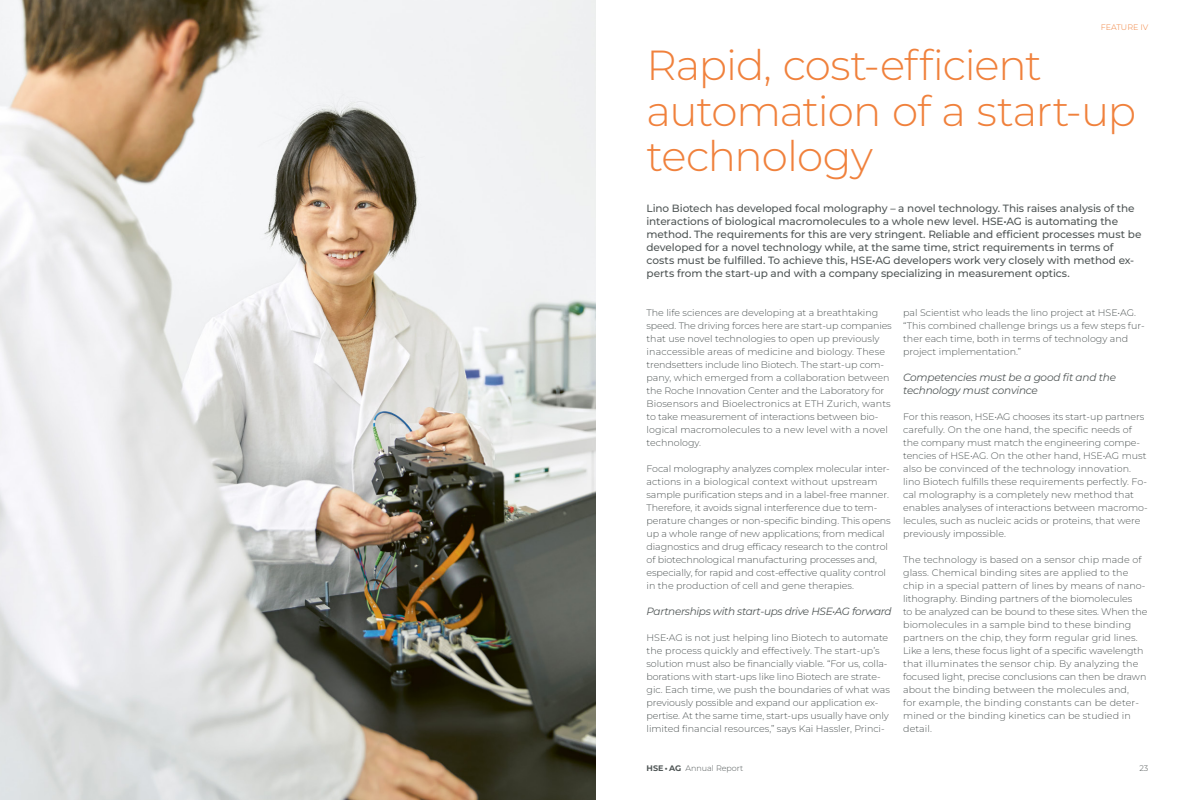
<style>
.page{position:relative;width:1191px;height:800px;background:#fff}
.page>*{position:absolute;margin:0;border:0;box-sizing:border-box;transform-origin:0 0}
.t1{font:300 42px/45px "Montserrat";letter-spacing:-.025em;color:#f0813c}
.t2{font:500 10.5px/13px "Montserrat";letter-spacing:-.01em;color:#525858}
.t3{font:italic 10.5px/13px "Montserrat";letter-spacing:-.03em;color:#525858}
.t4{font:300 9.5px/13px "Montserrat";color:#525858}
.t5{font:300 8px "Montserrat";color:#525858}
.t6{font:300 8px "Montserrat";color:#f0813c}
.s1{font-weight:700}
</style>
<div class="page">
<img style="left:0;top:0;width:595px;height:799px">
<p class="t6" style="left:1100px;top:21px;width:49px">FEATURE IV</p>
<h1 class="t1" style="left:646px;top:42px;width:491px">Rapid, cost-efficient automation of a start-up technology</h1>
<p class="t2" style="left:646px;top:201px;width:496px">Lino Biotech has developed focal molography – a novel technology. This raises analysis of the interactions of biological macromolecules to a whole new level. HSE•AG is automating the method. The requirements for this are very stringent. Reliable and efficient processes must be developed for a novel technology while, at the same time, strict requirements in terms of costs must be fulfilled. To achieve this, HSE•AG developers work very closely with method ex&shy;perts from the start-up and with a company specializing in measurement optics.</p>
<p class="t4" style="left:646px;top:305px;width:247px">The life sciences are developing at a breathtaking speed. The driving forces here are start-up companies that use novel technologies to open up previously inaccessible areas of medicine and biology. These trendsetters include lino Biotech. The start-up com&shy;pany, which emerged from a collaboration between the Roche Innovation Center and the Laboratory for Biosensors and Bioelectronics at ETH Zurich, wants to take measurement of interactions between bio&shy;logical macromolecules to a new level with a novel technology.</p>
<p class="t4" style="left:646px;top:461px;width:246px">Focal molography analyzes complex molecular inter&shy;actions in a biological context without upstream sample purification steps and in a label-free manner.<br>Therefore, it avoids signal interference due to tem&shy;perature changes or non-specific binding. This opens up a whole range of new applications; from medical diagnostics and drug efficacy research to the control of biotechnological manufacturing processes and, especially, for rapid and cost-effective quality control in the production of cell and gene therapies.</p>
<p class="t3" style="left:646px;top:604px;width:247px">Partnerships with start-ups drive HSE•AG forward</p>
<p class="t4" style="left:646px;top:630px;width:245px">HSE•AG is not just helping lino Biotech to automate the process quickly and effectively. The start-up’s solution must also be financially viable. “For us, colla&shy;borations with start-ups like lino Biotech are strate&shy;gic. Each time, we push the boundaries of what was previously possible and expand our application ex&shy;pertise. At the same time, start-ups usually have only limited financial resources,” says Kai Hassler, Princi-</p>
<p class="t4" style="left:903px;top:305px;width:243px">pal Scientist who leads the lino project at HSE•AG. “This combined challenge brings us a few steps fur&shy;ther each time, both in terms of technology and project implementation.”</p>
<p class="t3" style="left:903px;top:370px;width:214px">Competencies must be a good fit and the technology must convince</p>
<p class="t4" style="left:903px;top:409px;width:245px">For this reason, HSE•AG chooses its start-up partners carefully. On the one hand, the specific needs of the company must match the engineering compe&shy;tencies of HSE•AG. On the other hand, HSE•AG must also be convinced of the technology innovation. lino Biotech fulfills these requirements perfectly. Fo&shy;cal molography is a completely new method that enables analyses of interactions between macromo&shy;lecules, such as nucleic acids or proteins, that were previously impossible.</p>
<p class="t4" style="left:903px;top:552px;width:246px">The technology is based on a sensor chip made of glass. Chemical binding sites are applied to the chip in a special pattern of lines by means of nano&shy;lithography. Binding partners of the biomolecules<br>to be analyzed can be bound to these sites. When the biomolecules in a sample bind to these binding partners on the chip, they form regular grid lines.<br>Like a lens, these focus light of a specific wavelength that illuminates the sensor chip. By analyzing the focused light, precise conclusions can then be drawn about the binding between the molecules and,<br>for example, the binding constants can be deter&shy;mined or the binding kinetics can be studied in detail.</p>
<p class="t5" style="left:646px;top:762px;width:98px"><span class="s1">HSE • AG</span> Annual Report</p>
<p class="t5" style="left:1139px;top:762px;width:10px">23</p>
</div>
